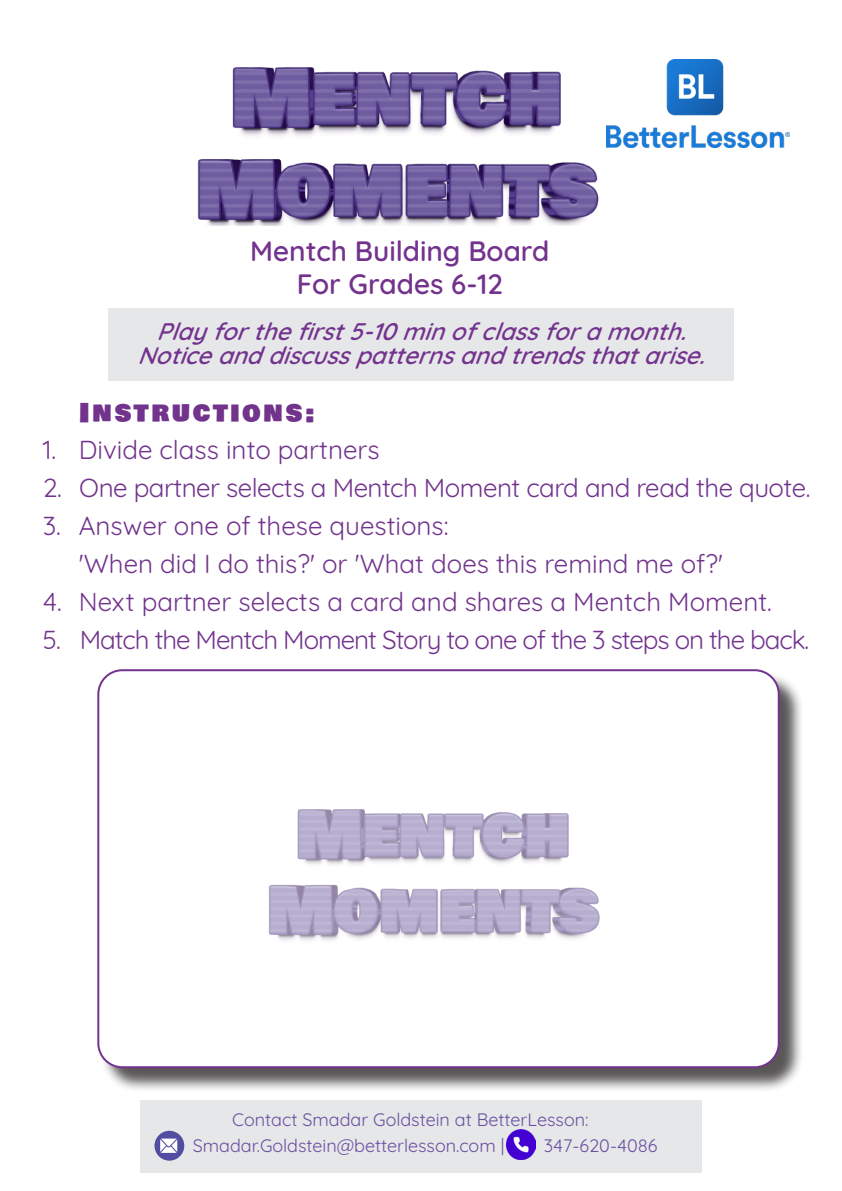
<style>
.page{position:relative;width:842px;height:1191px;background:#fff}
.page>*{position:absolute;margin:0;border:0;box-sizing:border-box;transform-origin:0 0}
.text{font:600 28px "Quicksand";color:#73338d}
.t1{font:26px "Quicksand";color:#72338d}
.t2{font:26px "Quicksand";letter-spacing:-.04em;color:#72338d}
.t3{font:26px "Quicksand";letter-spacing:-.02em;color:#72338d}
.text-2{font:26px "Bowlby One SC";letter-spacing:.1em;color:#72338d}
.text-3{font:italic 600 24px "Quicksand";color:#73338e}
.text-4{font:18px/26px "Quicksand";color:#6a50a1}
.s1{color:#73338e}
</style>
<div class="page">
<div style="left:108px;top:308px;width:625px;height:73px;background:#e6e7e9"></div>
<img style="left:650px;top:59px;width:140px;height:89px">
<img style="left:197px;top:67px;width:453px;height:158px">
<div style="left:100px;top:672px;width:704px;height:420px;background:#231f20;opacity:.75"></div>
<div style="left:98px;top:670px;width:681px;height:397px;background:#fff;border-radius:24px"></div>
<div style="left:97px;top:669px;width:683px;height:399px;border:2px solid #73338e;border-radius:24px"></div>
<img style="left:268px;top:809px;width:332px;height:132px">
<div style="left:140px;top:1100px;width:562px;height:72px;background:#e6e7e9"></div>
<img style="left:506px;top:1129px;width:30px;height:30px">
<div style="left:155px;top:1130px;width:29px;height:30px;background:#524da0;border-radius:50%"></div>
<svg style="left:160px;top:1138px;width:17px;height:14px"></svg>
<p class="text" style="left:250px;top:229px;width:301px">Mentch B<span class="s1">uilding B</span>oard</p>
<p class="text" style="left:297px;top:262px;width:207px">For Grades 6-12</p>
<p class="text-3" style="left:156px;top:312px;width:62px">Play</p>
<p class="text-3" style="left:253px;top:312px;width:50px">the</p>
<p class="text-3" style="left:481px;top:312px;width:69px">class</p>
<p class="text-3" style="left:606px;top:312px;width:87px">month</p>
<p class="text-3" style="left:212px;top:312px;width:47px">for</p>
<p class="text-3" style="left:296px;top:312px;width:59px">first</p>
<p class="text-3" style="left:450px;top:312px;width:37px">of</p>
<p class="text-3" style="left:544px;top:312px;width:47px">for</p>
<p class="text-3" style="left:349px;top:312px;width:59px">5-10</p>
<p class="text-3" style="left:402px;top:312px;width:55px">min</p>
<p class="text-3" style="left:585px;top:312px;width:28px">a</p>
<p class="text-3" style="left:680px;top:312px;width:19px">.</p>
<p class="text-3" style="left:217px;top:336px;width:57px">and</p>
<p class="text-3" style="left:268px;top:336px;width:94px">discuss</p>
<p class="text-3" style="left:459px;top:336px;width:57px">and</p>
<p class="text-3" style="left:510px;top:336px;width:86px">trends</p>
<p class="text-3" style="left:589px;top:336px;width:60px">that</p>
<p class="text-3" style="left:138px;top:336px;width:86px">Notice</p>
<p class="text-3" style="left:643px;top:336px;width:69px">arise</p>
<p class="text-3" style="left:355px;top:336px;width:111px">patterns</p>
<p class="text-3" style="left:699px;top:336px;width:19px">.</p>
<p class="text-2" style="left:79px;top:393px;width:237px">Instructions:</p>
<p class="t1" style="left:43px;top:429px;width:15px">1.</p>
<p class="t1" style="left:79px;top:429px;width:302px">Divide class into partners</p>
<p class="t1" style="left:43px;top:467px;width:20px">2.</p>
<p class="t3" style="left:79px;top:467px;width:733px">One partner selects a Mentch Moment card and read the quote.</p>
<p class="t1" style="left:43px;top:505px;width:20px">3.</p>
<p class="t1" style="left:79px;top:505px;width:371px">Answer one of these questions:</p>
<p class="t1" style="left:43px;top:581px;width:21px">4.</p>
<p class="t1" style="left:79px;top:543px;width:646px">'When did I do this?' or 'What does this remind me of '?</p>
<p class="t1" style="left:79px;top:581px;width:695px">Next partner selects a card and shares a Mentch Moment.</p>
<p class="t1" style="left:43px;top:619px;width:19px">5.</p>
<p class="t2" style="left:80px;top:619px;width:731px">Match the Mentch Moment Story to one of the 3 steps on the back.</p>
<p class="text-4" style="left:544px;top:1104px;width:115px;text-indent:-311px">Contact Smadar Goldstein at BetterLesson:<br>347-620-4086</p>
<p class="text-4" style="left:193px;top:1130px;width:313px">Smadar.Goldstein@betterlesson.com |</p>
</div>
